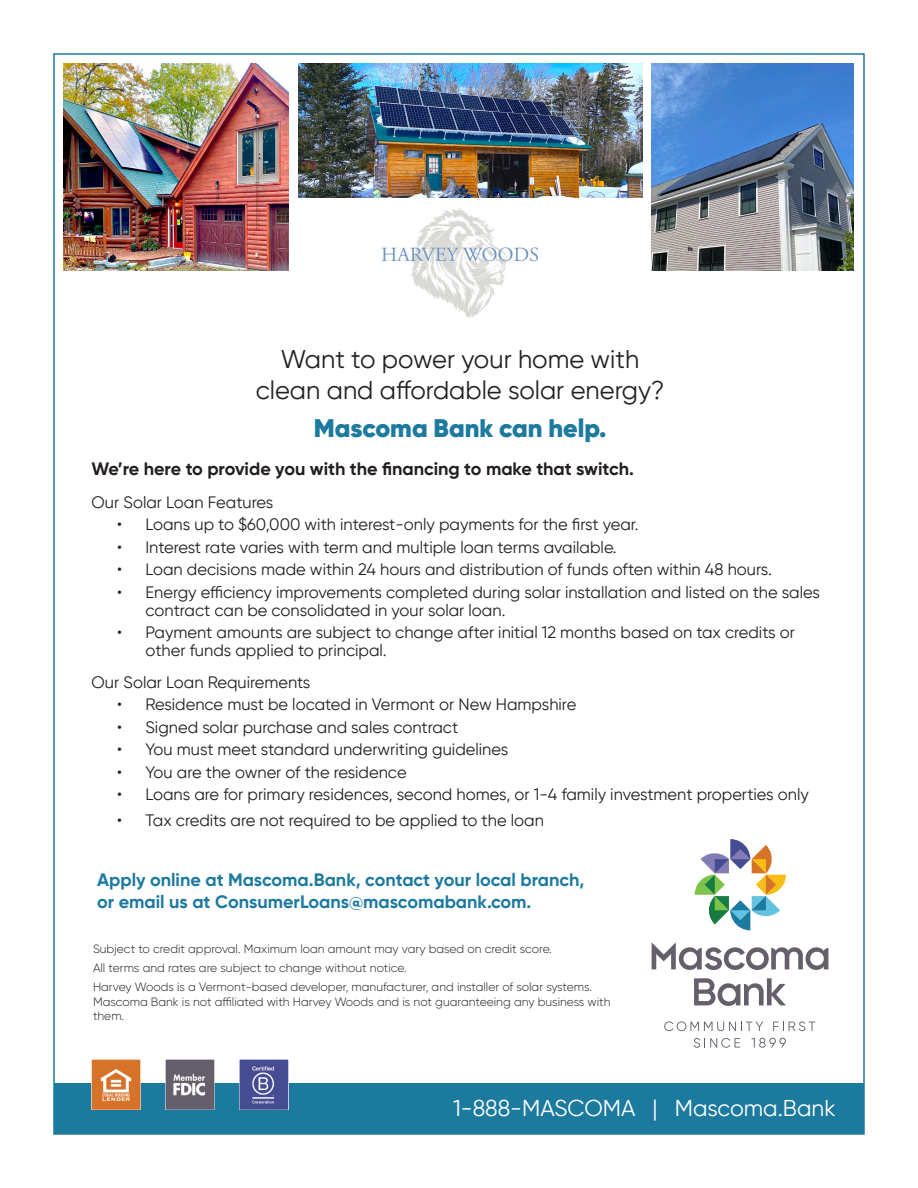
<style>
.page{position:relative;width:918px;height:1188px;background:#fff}
.page>*{position:absolute;margin:0;border:0;box-sizing:border-box;transform-origin:0 0}
.t1{font:25.5px "Gilroy";color:#231f20}
.t2{font:900 25.5px "Gilroy";color:#1d7a9f}
.t3{font:22.8px "Gilroy";color:#fff}
.t4{font:700 18px/21.6px "Gilroy";color:#1d7a9f}
.t5{font:700 18px "Gilroy";color:#231f20}
.t6{font:16.5px/18px "Gilroy";color:#231f20}
.t7{font:300 12px/14.4px "Gilroy";color:#231f20}
</style>
<div class="page">
<svg style="left:652px;top:942px;width:176px;height:28px"></svg>
<svg style="left:695px;top:839px;width:91px;height:91px"></svg>
<svg style="left:664px;top:1021px;width:99px;height:10px"></svg>
<svg style="left:773px;top:1021px;width:42px;height:10px"></svg>
<svg style="left:694px;top:1038px;width:46px;height:10px"></svg>
<svg style="left:751px;top:1038px;width:35px;height:10px"></svg>
<svg style="left:694px;top:978px;width:92px;height:28px"></svg>
<div style="left:54px;top:1083px;width:810px;height:51px;background:#1d7a9f"></div>
<img style="left:91px;top:1060px;width:198px;height:49px">
<img style="left:63px;top:63px;width:226px;height:208px">
<img style="left:652px;top:63px;width:201px;height:208px">
<img style="left:298px;top:63px;width:344px;height:135px">
<img style="left:382px;top:208px;width:156px;height:110px">
<p class="t1" style="left:281px;top:344px;width:360px">Want to power your home with</p>
<p class="t1" style="left:256px;top:375px;width:410px">clean and affordable solar energy?</p>
<p class="t2" style="left:314px;top:412px;width:294px">Mascoma Bank can help.</p>
<p class="t5" style="left:92px;top:458px;width:544px">We’re here to provide you with the financing to make that switch.</p>
<p class="t6" style="left:92px;top:493px;width:183px">Our Solar Loan Features</p>
<p class="t6" style="left:117px;top:515px;width:523px">• Loans up to $60,000 with interest-only payments for the first year.</p>
<p class="t6" style="left:117px;top:538px;width:501px">• Interest rate varies with term and multiple loan terms available.</p>
<p class="t6" style="left:117px;top:560px;width:657px">• Loan decisions made within 24 hours and distribution of funds often within 48 hours.</p>
<p class="t6" style="left:146px;top:583px;width:676px;text-indent:-28px">• Energy efficiency improvements completed during solar installation and listed on the sales contract can be consolidated in your solar loan.</p>
<p class="t6" style="left:146px;top:623px;width:651px;text-indent:-28px">• Payment amounts are subject to change after initial 12 months based on tax credits or other funds applied to principal.</p>
<p class="t6" style="left:92px;top:673px;width:220px">Our Solar Loan Requirements</p>
<p class="t6" style="left:117px;top:695px;width:461px">• Residence must be located in Vermont or New Hampshire</p>
<p class="t6" style="left:117px;top:718px;width:343px">• Signed solar purchase and sales contract</p>
<p class="t6" style="left:117px;top:740px;width:393px">• You must meet standard underwriting guidelines</p>
<p class="t6" style="left:117px;top:763px;width:291px">• You are the owner of the residence</p>
<p class="t6" style="left:117px;top:785px;width:693px">• Loans are for primary residences, second homes, or 1-4 family investment properties only</p>
<p class="t6" style="left:117px;top:811px;width:428px">• Tax credits are not required to be applied to the loan</p>
<p class="t4" style="left:97px;top:869px;width:489px">Apply online at Mascoma.Bank, contact your local branch, or email us at ConsumerLoans@mascomabank.com.</p>
<p class="t7" style="left:93px;top:942px;width:460px">Subject to credit approval. Maximum loan amount may vary based on credit score.</p>
<p class="t7" style="left:93px;top:961px;width:315px">All terms and rates are subject to change without notice.</p>
<p class="t7" style="left:93px;top:980px;width:519px">Harvey Woods is a Vermont-based developer, manufacturer, and installer of solar systems.<br>Mascoma Bank is not affiliated with Harvey Woods and is not guaranteeing any business with them.</p>
<p class="t3" style="left:453px;top:1094px;width:384px">1-888-MASCOMA | Mascoma.Bank</p>
</div>
